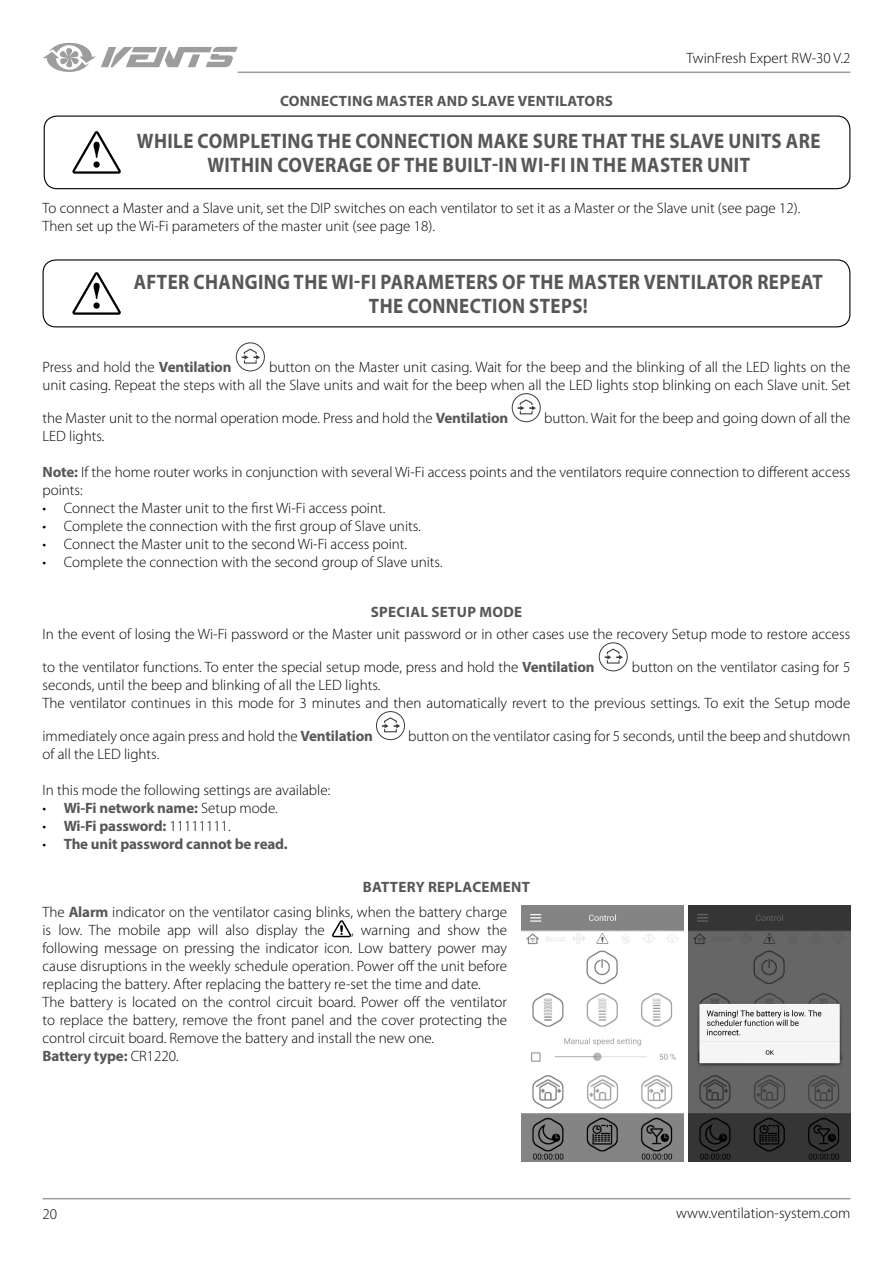
<style>
.page{position:relative;width:893px;height:1263px;background:#fff}
.page>*{position:absolute;margin:0;border:0;box-sizing:border-box;transform-origin:0 0}
.t1{font:700 21px/24px "Myriad Pro";letter-spacing:.02em;color:#575756;text-align:center;scale:.9 1}
.t2{font:300 15px/18px "Myriad Pro";color:#000}
.t3{font:700 15px "Myriad Pro";letter-spacing:-.01em;color:#575756}
.t4{font:700 15px "Myriad Pro";letter-spacing:.02em;color:#575756}
.s1{font-weight:700;color:#575756}
.s2{font-weight:300;color:#000}
</style>
<div class="page">
<hr style="left:43px;top:1198px;width:807px;height:1px;background:#9d9d9c">
<hr style="left:238px;top:72px;width:612px;height:1px;background:#9d9d9c">
<svg style="left:43px;top:43px;width:195px;height:29px"></svg>
<div style="left:236px;top:342px;width:29px;height:29px;border:1px solid #3c3c3b;border-radius:50%"></div>
<svg style="left:242px;top:349px;width:18px;height:15px"></svg>
<svg style="left:512px;top:394px;width:28px;height:28px"></svg>
<div style="left:512px;top:393px;width:29px;height:29px;border:1px solid #3c3c3b;border-radius:50%"></div>
<svg style="left:518px;top:399px;width:18px;height:15px"></svg>
<div style="left:599px;top:642px;width:29px;height:29px;border:1px solid #3c3c3b;border-radius:50%"></div>
<svg style="left:605px;top:648px;width:18px;height:16px"></svg>
<svg style="left:376px;top:712px;width:29px;height:28px"></svg>
<div style="left:376px;top:711px;width:29px;height:29px;border:1px solid #3c3c3b;border-radius:50%"></div>
<svg style="left:382px;top:717px;width:18px;height:15px"></svg>
<img style="left:521px;top:906px;width:162px;height:255px">
<img style="left:688px;top:906px;width:162px;height:255px">
<svg style="left:332px;top:920px;width:19px;height:17px"></svg>
<div style="left:44px;top:116px;width:806px;height:73px;border:1px solid #000;border-radius:13px"></div>
<svg style="left:72px;top:131px;width:49px;height:43px"></svg>
<div style="left:43px;top:259px;width:807px;height:68px;border:1px solid #000;border-radius:13px"></div>
<svg style="left:72px;top:272px;width:49px;height:43px"></svg>
<p class="t4" style="left:280px;top:91px;width:334px">CONNECTING MASTER AND SLAVE VENTILATORS</p>
<p class="t2" style="left:686px;top:49px;width:166px">TwinFresh Expert RW-30 V.2</p>
<h1 class="t1" style="left:137px;top:128px;width:761px">WHILE COMPLETING THE CONNECTION MAKE SURE THAT THE SLAVE UNITS ARE<br>WITHIN COVERAGE OF THE BUILT-IN WI-FI IN THE MASTER UNIT</h1>
<p class="t2" style="left:43px;top:199px;width:759px">To connect a Master and a Slave unit, set the DIP switches on each ventilator to set it as a Master or the Slave unit (see page 12).<br>Then set up the Wi-Fi parameters of the master unit (see page 18).</p>
<h1 class="t1" style="left:134px;top:270px;width:767px">AFTER CHANGING THE WI-FI PARAMETERS OF THE MASTER VENTILATOR REPEAT<br>THE CONNECTION STEPS!</h1>
<p class="t2" style="left:43px;top:358px;width:809px;text-align:right">button on the Master unit casing. Wait for the beep and the blinking of all the LED lights on the<br>unit casing. Repeat the steps with all the Slave units and wait for the beep when all the LED lights stop blinking on each Slave unit. Set</p>
<p class="t2" style="left:43px;top:409px;width:467px">the Master unit to the normal operation mode. Press and hold the <span class="s1">Ventilation</span></p>
<p class="t2" style="left:544px;top:409px;width:308px">button. Wait for the beep and going down of all the</p>
<p class="t2" style="left:43px;top:427px;width:63px">LED lights.</p>
<p class="t2" style="left:43px;top:463px;width:809px"><span class="s1">Note:</span> If the home router works in conjunction with several Wi-Fi access points and the ventilators require connection to different access points:</p>
<p class="t2" style="left:43px;top:499px;width:344px">• Connect the Master unit to the first Wi-Fi access point.</p>
<p class="t2" style="left:43px;top:517px;width:380px">• Complete the connection with the first group of Slave units.</p>
<p class="t2" style="left:43px;top:535px;width:366px">• Connect the Master unit to the second Wi-Fi access point.</p>
<p class="t2" style="left:43px;top:553px;width:402px">• Complete the connection with the second group of Slave units.</p>
<p class="t2" style="left:43px;top:358px;width:191px">Press and hold the <span class="s1">Ventilation</span></p>
<p class="t4" style="left:371px;top:602px;width:153px">SPECIAL SETUP MODE</p>
<p class="t2" style="left:43px;top:618px;width:809px;line-height:32.7px">In the event of losing the Wi-Fi password or the Master unit password or in other cases use the recovery Setup mode to restore access to the ventilator functions. To enter the special setup mode, press and hold the <span class="s1">Ventilation</span></p>
<p class="t2" style="left:632px;top:658px;width:220px">button on the ventilator casing for 5</p>
<p class="t2" style="left:43px;top:676px;width:809px">seconds, until the beep and blinking of all the LED lights.<br>The ventilator continues in this mode for 3 minutes and then automatically revert to the previous settings. To exit the Setup mode</p>
<p class="t2" style="left:43px;top:727px;width:332px">immediately once again press and hold the <span class="s1">Ventilation</span></p>
<p class="t2" style="left:408px;top:727px;width:444px">button on the ventilator casing for 5 seconds, until the beep and shutdown</p>
<p class="t2" style="left:43px;top:745px;width:118px">of all the LED lights.</p>
<p class="t2" style="left:43px;top:781px;width:289px">In this mode the following settings are available:</p>
<p class="t3" style="left:43px;top:798px;width:237px"><span class="s2">•</span> Wi-Fi network name: <span class="s2">Setup mode.</span></p>
<p class="t3" style="left:43px;top:816px;width:190px"><span class="s2">•</span> Wi-Fi password: <span class="s2">11111111.</span></p>
<p class="t3" style="left:43px;top:834px;width:247px"><span class="s2">•</span> The unit password cannot be read.</p>
<p class="t4" style="left:363px;top:877px;width:169px">BATTERY REPLACEMENT</p>
<p class="t2" style="left:43px;top:903px;width:466px">The <span class="s1">Alarm</span> indicator on the ventilator casing blinks, when the battery charge is low. The mobile app will also display the</p>
<p class="t2" style="left:43px;top:921px;width:466px;text-indent:309px">, warning and show the following message on pressing the indicator icon. Low battery power may cause disruptions in the weekly schedule operation. Power off the unit before replacing the battery. After replacing the battery re-set the time and date.<br>The battery is located on the control circuit board. Power off the ventilator to replace the battery, remove the front panel and the cover protecting the control circuit board. Remove the battery and install the new one.<br><span class="s1">Battery type:</span> CR1220.</p>
<p class="t2" style="left:43px;top:1205px;width:16px">20</p>
<p class="t2" style="left:676px;top:1204px;width:176px">www.ventilation-system.com</p>
</div>
